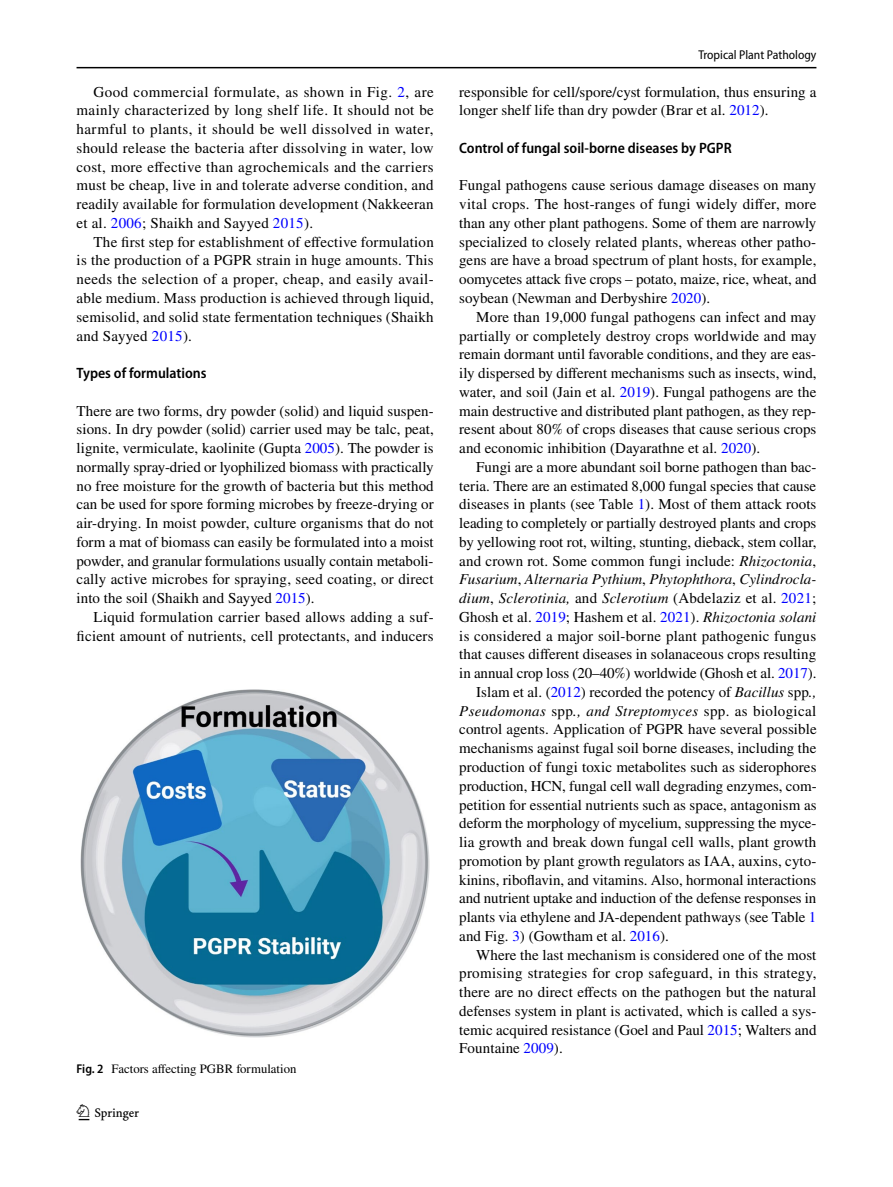
<style>
.page{position:relative;width:893px;height:1187px;background:#fff}
.page>*{position:absolute;margin:0;border:0;box-sizing:border-box;transform-origin:0 0}
.t1{font:22.5px "Springnew Regular 2";color:#000}
.t2{font:15px/18.8px "STIX";letter-spacing:.005em;color:#000;text-align:justify}
.t3{font:italic 15px "STIX";letter-spacing:.01em;color:#000}
.t4{font:600 semi-condensed 15px "Myriad Pro";color:#000}
.t5{font:12.75px "STIX";color:#000}
.t6{font:semi-condensed 12.75px "Myriad Pro";color:#000}
.s1{color:#00f}
.s2{font-family:"Myriad Pro";font-weight:600;font-stretch:semi-condensed}
.s3{font-style:italic}
.s4{font-style:normal}
.s5{font-style:normal;color:#00f}
</style>
<div class="page">
<hr style="left:77px;top:67px;width:739px;height:1px;background:#000">
<img style="left:81px;top:689px;width:348px;height:348px">
<p class="t2" style="left:77px;top:83px;width:359px;text-indent:17px">Good commercial formulate, as shown in Fig. <span class="s1">2</span>, are mainly characterized by long shelf life. It should not be harmful to plants, it should be well dissolved in water, should release the bacteria after dissolving in water, low cost, more effective than agrochemicals and the carriers must be cheap, live in and tolerate adverse condition, and readily available for formulation development (Nakkeeran et al. <span class="s1">2006</span>; Shaikh and Sayyed <span class="s1">2015</span>).</p>
<p class="t2" style="left:77px;top:233px;width:359px;text-indent:17px">The first step for establishment of effective formulation is the production of a PGPR strain in huge amounts. This needs the selection of a proper, cheap, and easily avail&shy;able medium. Mass production is achieved through liquid, semisolid, and solid state fermentation techniques (Shaikh and Sayyed <span class="s1">2015</span>).</p>
<p class="t4" style="left:77px;top:365px;width:132px">Types of formulations</p>
<p class="t2" style="left:77px;top:402px;width:359px">There are two forms, dry powder (solid) and liquid suspen&shy;sions. In dry powder (solid) carrier used may be talc, peat, lignite, vermiculate, kaolinite (Gupta <span class="s1">2005</span>). The powder is normally spray-dried or lyophilized biomass with practically no free moisture for the growth of bacteria but this method can be used for spore forming microbes by freeze-drying or air-drying. In moist powder, culture organisms that do not form a mat of biomass can easily be formulated into a moist powder, and granular formulations usually contain metaboli&shy;cally active microbes for spraying, seed coating, or direct into the soil (Shaikh and Sayyed <span class="s1">2015</span>).</p>
<p class="t2" style="left:77px;top:608px;width:359px;text-align:right">Liquid formulation carrier based allows adding a suf&shy;ficient amount of nutrients, cell protectants, and inducers</p>
<p class="t5" style="left:77px;top:1059px;width:221px"><span class="s2">Fig. 2</span> Factors affecting PGBR formulation</p>
<h1 class="t1" style="left:79px;top:1104px;width:62px">1 3</h1>
<p class="t6" style="left:698px;top:48px;width:120px">Tropical Plant Pathology</p>
<p class="t2" style="left:459px;top:83px;width:359px">responsible for cell/spore/cyst formulation, thus ensuring a longer shelf life than dry powder (Brar et al. <span class="s1">2012</span>).</p>
<p class="t4" style="left:459px;top:140px;width:274px">Control of fungal soil‑borne diseases by PGPR</p>
<p class="t2" style="left:459px;top:177px;width:359px">Fungal pathogens cause serious damage diseases on many vital crops. The host-ranges of fungi widely differ, more than any other plant pathogens. Some of them are narrowly specialized to closely related plants, whereas other patho&shy;gens are have a broad spectrum of plant hosts, for example, oomycetes attack five crops – potato, maize, rice, wheat, and soybean (Newman and Derbyshire <span class="s1">2020</span>).</p>
<p class="t2" style="left:459px;top:308px;width:359px;text-indent:17px">More than 19,000 fungal pathogens can infect and may partially or completely destroy crops worldwide and may remain dormant until favorable conditions, and they are eas&shy;ily dispersed by different mechanisms such as insects, wind, water, and soil (Jain et al. <span class="s1">2019</span>). Fungal pathogens are the main destructive and distributed plant pathogen, as they rep&shy;resent about 80% of crops diseases that cause serious crops and economic inhibition (Dayarathne et al. <span class="s1">2020</span>).</p>
<p class="t2" style="left:476px;top:458px;width:342px">Fungi are a more abundant soil borne pathogen than bac-</p>
<p class="t2" style="left:459px;top:477px;width:359px">teria. There are an estimated 8,000 fungal species that cause</p>
<p class="t2" style="left:459px;top:496px;width:359px">diseases in plants (see Table <span class="s1">1</span>). Most of them attack roots</p>
<p class="t2" style="left:459px;top:514px;width:359px">leading to completely or partially destroyed plants and crops</p>
<p class="t2" style="left:459px;top:533px;width:359px">by yellowing root rot, wilting, stunting, dieback, stem collar,</p>
<p class="t2" style="left:459px;top:552px;width:358px">and crown rot. Some common fungi include: <span class="s3">Rhizoctonia</span>,</p>
<p class="t3" style="left:459px;top:569px;width:359px">Fusarium<span class="s4">,</span> Alternaria Pythium<span class="s4">,</span> Phytophthora<span class="s4">,</span> Cylindrocla-</p>
<p class="t3" style="left:459px;top:587px;width:359px">dium<span class="s4">,</span> Sclerotinia, <span class="s4">and</span> Sclerotium <span class="s4">(Abdelaziz et al.</span> <span class="s5">2021</span><span class="s4">;</span></p>
<p class="t2" style="left:459px;top:608px;width:359px">Ghosh et al. <span class="s1">2019</span>; Hashem et al. <span class="s1">2021</span>). <span class="s3">Rhizoctonia solani</span></p>
<p class="t2" style="left:459px;top:627px;width:358px">is considered a major soil-borne plant pathogenic fungus</p>
<p class="t2" style="left:459px;top:646px;width:358px">that causes different diseases in solanaceous crops resulting</p>
<p class="t2" style="left:459px;top:664px;width:359px">in annual crop loss (20–40%) worldwide (Ghosh et al. <span class="s1">2017</span>).</p>
<p class="t2" style="left:476px;top:683px;width:342px">Islam et al. (<span class="s1">2012</span>) recorded the potency of <span class="s3">Bacillus</span> spp<span class="s3">.,</span></p>
<p class="t3" style="left:459px;top:700px;width:358px">Pseudomonas <span class="s4">spp</span>., and Streptomyces <span class="s4">spp. as biological</span></p>
<p class="t2" style="left:459px;top:721px;width:359px">control agents. Application of PGPR have several possible</p>
<p class="t2" style="left:459px;top:739px;width:359px">mechanisms against fugal soil borne diseases, including the</p>
<p class="t2" style="left:459px;top:758px;width:359px">production of fungi toxic metabolites such as siderophores</p>
<p class="t2" style="left:459px;top:777px;width:359px">production, HCN, fungal cell wall degrading enzymes, com-</p>
<p class="t2" style="left:459px;top:796px;width:359px">petition for essential nutrients such as space, antagonism as</p>
<p class="t2" style="left:459px;top:814px;width:359px">deform the morphology of mycelium, suppressing the myce-</p>
<p class="t2" style="left:459px;top:833px;width:359px">lia growth and break down fungal cell walls, plant growth</p>
<p class="t2" style="left:459px;top:852px;width:359px">promotion by plant growth regulators as IAA, auxins, cyto-</p>
<p class="t2" style="left:459px;top:871px;width:358px">kinins, riboflavin, and vitamins. Also, hormonal interactions</p>
<p class="t2" style="left:459px;top:889px;width:359px">and nutrient uptake and induction of the defense responses in</p>
<p class="t2" style="left:459px;top:908px;width:359px">plants via ethylene and JA-dependent pathways (see Table <span class="s1">1</span></p>
<p class="t2" style="left:459px;top:927px;width:211px">and Fig. <span class="s1">3</span>) (Gowtham et al. <span class="s1">2016</span>).</p>
<p class="t2" style="left:476px;top:946px;width:342px">Where the last mechanism is considered one of the most</p>
<p class="t2" style="left:459px;top:964px;width:359px">promising strategies for crop safeguard, in this strategy,</p>
<p class="t2" style="left:459px;top:983px;width:359px">there are no direct effects on the pathogen but the natural</p>
<p class="t2" style="left:459px;top:1002px;width:359px">defenses system in plant is activated, which is called a sys-</p>
<p class="t2" style="left:459px;top:1021px;width:359px">temic acquired resistance (Goel and Paul <span class="s1">2015</span>; Walters and</p>
<p class="t2" style="left:459px;top:1039px;width:105px">Fountaine <span class="s1">2009</span>).</p>
</div>
